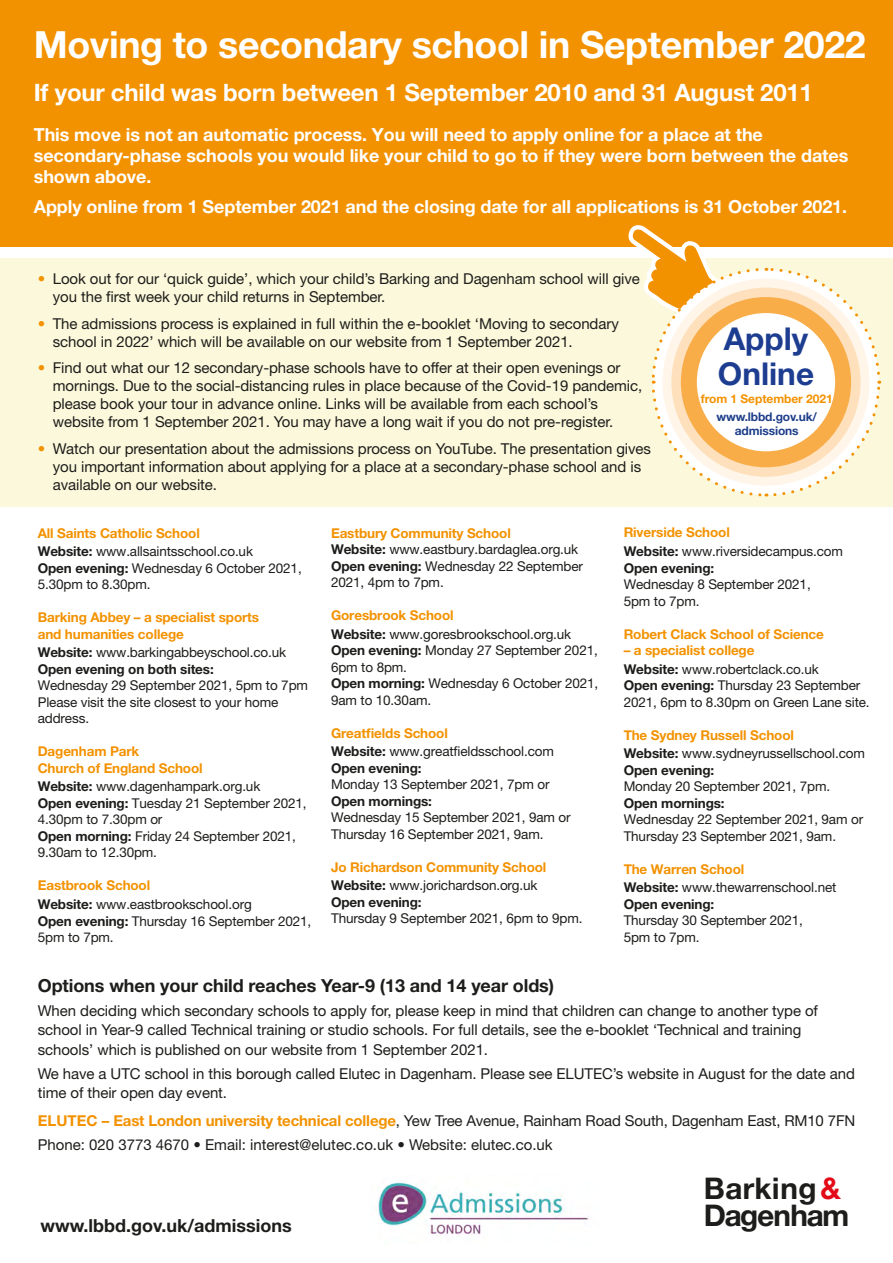
<style>
.page{position:relative;width:893px;height:1263px;background:#fff}
.page>*{position:absolute;margin:0;border:0;box-sizing:border-box;transform-origin:0 0}
.t1{font:700 37.5px "Helvetica Neue LT Std";letter-spacing:-.01em;color:#fff}
.t2{font:700 31.95px/26.8px "Nimbus San Nov TOT";letter-spacing:-.04em;color:#1d1d1b}
.t3{font:700 31.5px/34.2px "Helvetica Neue LT Std";color:#1d3d91}
.t4{font:700 24px "Helvetica Neue LT Std";letter-spacing:-.01em;color:#fff}
.t5{font:700 18px/21px "Helvetica Neue LT Std";letter-spacing:-.005em;color:#fff}
.t6{font:700 18px "Helvetica Neue LT Std";letter-spacing:-.005em;color:#1d1d1b}
.t7{font:15px/18px "Helvetica Neue LT Std";letter-spacing:-.005em;color:#1d1d1b}
.t8{font:13.5px/16.5px "Helvetica Neue LT Std";letter-spacing:-.01em;color:#1d1d1b}
.t9{font:700 13.5px/16.5px "Helvetica Neue LT Std";letter-spacing:-.01em;color:#f39200}
.t10{font:700 13.5px/16.5px "Helvetica Neue LT Std";letter-spacing:-.01em;color:#1d1d1b}
.t11{font:700 12px/14.4px "Helvetica Neue LT Std";letter-spacing:-.01em;color:#1e3e8a;text-align:center}
.t12{font:700 12px "Helvetica Neue LT Std";letter-spacing:-.005em;color:#f39200}
.s1{color:#f39200}
.s2{font-weight:700;color:#f39200}
.s3{font-weight:700}
.s4{font-weight:400}
.s5{color:#1d1d1b}
.s6{font-weight:400;color:#1d1d1b}
.s7{color:#e30b17}
</style>
<div class="page">
<div style="left:0;top:258px;width:893px;height:249px;background:#fcf8db"></div>
<img style="left:378px;top:1181px;width:212px;height:55px">
<div style="left:0;top:0;width:893px;height:246px;background:#f39200"></div>
<svg style="left:628px;top:225px;width:254px;height:272px"></svg>
<h1 class="t1" style="left:34px;top:21px;width:833px">Moving to secondary school in September 2022</h1>
<h3 class="t4" style="left:34px;top:77px;width:781px">If your child was born between 1 September 2010 and 31 August 2011</h3>
<p class="t5" style="left:34px;top:124px;width:816px">This move is not an automatic process. You will need to apply online for a place at the secondary-phase schools you would like your child to go to if they were born between the dates shown above.</p>
<p class="t5" style="left:34px;top:195px;width:815px">Apply online from 1 September 2021 and the closing date for all applications is 31 October 2021.</p>
<p class="t7" style="left:53px;top:270px;width:589px;text-indent:-15px"><span class="s1">•</span> Look out for our ‘quick guide’, which your child’s Barking and Dagenham school will give you the first week your child returns in September.</p>
<p class="t7" style="left:53px;top:314px;width:568px;text-indent:-15px"><span class="s1">•</span> The admissions process is explained in full within the e-booklet ‘Moving to secondary school in 2022’ which will be available on our website from 1 September 2021.</p>
<p class="t7" style="left:53px;top:359px;width:591px;text-indent:-15px"><span class="s1">•</span> Find out what our 12 secondary-phase schools have to offer at their open evenings or mornings. Due to the social-distancing rules in place because of the Covid-19 pandemic, please book your tour in advance online. Links will be available from each school’s website from 1 September 2021. You may have a long wait if you do not pre-register.</p>
<p class="t7" style="left:53px;top:439px;width:600px;text-indent:-15px"><span class="s1">•</span> Watch our presentation about the admissions process on YouTube. The presentation gives you important information about applying for a place at a secondary-phase school and is available on our website.</p>
<h3 class="t3" style="left:718px;top:321px;width:98px">Apply<br>Online</h3>
<p class="t12" style="left:701px;top:391px;width:133px">from 1 September 2021</p>
<p class="t11" style="left:716px;top:409px;width:102px">www.lbbd.gov.uk/ admissions</p>
<p class="t8" style="left:38px;top:523px;width:217px;line-height:18.6px"><span class="s2">All Saints Catholic School<br></span><span class="s3">Website:</span> www.allsaintsschool.co.uk</p>
<p class="t8" style="left:38px;top:559px;width:265px"><span class="s3">Open evening:</span> Wednesday 6 October 2021,<br>5.30pm to 8.30pm.</p>
<p class="t9" style="left:38px;top:609px;width:223px">Barking Abbey – a specialist sports and humanities college</p>
<p class="t10" style="left:38px;top:644px;width:250px">Website: <span class="s4">www.barkingabbeyschool.co.uk<br></span>Open evening on both sites:</p>
<p class="t8" style="left:38px;top:677px;width:272px">Wednesday 29 September 2021, 5pm to 7pm<br>Please visit the site closest to your home address.</p>
<p class="t9" style="left:38px;top:743px;width:166px">Dagenham Park<br>Church of England School</p>
<p class="t8" style="left:38px;top:778px;width:270px"><span class="s3">Website:</span> www.dagenhampark.org.uk<br><span class="s3">Open evening:</span> Tuesday 21 September 2021,<br>4.30pm to 7.30pm or<br><span class="s3">Open morning:</span> Friday 24 September 2021,<br>9.30am to 12.30pm.</p>
<p class="t8" style="left:38px;top:876px;width:216px;line-height:18.6px"><span class="s2">Eastbrook School<br></span><span class="s3">Website:</span> www.eastbrookschool.org</p>
<p class="t8" style="left:38px;top:912px;width:275px"><span class="s3">Open evening:</span> Thursday 16 September 2021,<br>5pm to 7pm.</p>
<p class="t8" style="left:331px;top:524px;width:253px"><span class="s2">Eastbury Community School<br></span><span class="s3">Website:</span> www.eastbury.bardaglea.org.uk<br><span class="s3">Open evening:</span> Wednesday 22 September<br>2021, 4pm to 7pm.</p>
<p class="t8" style="left:331px;top:606px;width:242px;line-height:18.6px"><span class="s2">Goresbrook School<br></span><span class="s3">Website:</span> www.goresbrookschool.org.uk</p>
<p class="t8" style="left:331px;top:642px;width:269px"><span class="s3">Open evening:</span> Monday 27 September 2021,<br>6pm to 8pm.<br><span class="s3">Open morning:</span> Wednesday 6 October 2021,<br>9am to 10.30am.</p>
<p class="t8" style="left:331px;top:723px;width:224px;line-height:18.6px"><span class="s2">Greatfields School<br></span><span class="s3">Website:</span> www.greatfieldsschool.com</p>
<p class="t10" style="left:331px;top:759px;width:92px">Open evening:</p>
<p class="t8" style="left:331px;top:776px;width:220px">Monday 13 September 2021, 7pm or</p>
<p class="t10" style="left:331px;top:792px;width:102px">Open mornings:</p>
<p class="t8" style="left:331px;top:809px;width:241px">Wednesday 15 September 2021, 9am or<br>Thursday 16 September 2021, 9am.</p>
<p class="t9" style="left:331px;top:857px;width:217px;line-height:18.6px">Jo Richardson Community School<br><span class="s5">Website:</span> <span class="s6">www.jorichardson.org.uk</span></p>
<p class="t10" style="left:331px;top:893px;width:92px">Open evening:</p>
<p class="t8" style="left:331px;top:910px;width:253px">Thursday 9 September 2021, 6pm to 9pm.</p>
<p class="t8" style="left:624px;top:523px;width:221px;line-height:18.6px"><span class="s2">Riverside School<br></span><span class="s3">Website:</span> www.riversidecampus.com</p>
<p class="t10" style="left:624px;top:559px;width:92px">Open evening:</p>
<p class="t8" style="left:624px;top:576px;width:189px">Wednesday 8 September 2021,<br>5pm to 7pm.</p>
<p class="t9" style="left:624px;top:625px;width:202px">Robert Clack School of Science</p>
<p class="t8" style="left:624px;top:641px;width:197px;line-height:18.6px"><span class="s2">– a specialist college<br></span><span class="s3">Website:</span> www.robertclack.co.uk</p>
<p class="t8" style="left:624px;top:677px;width:248px"><span class="s3">Open evening:</span> Thursday 23 September<br>2021, 6pm to 8.30pm on Green Lane site.</p>
<p class="t8" style="left:624px;top:725px;width:243px;line-height:18.6px"><span class="s2">The Sydney Russell School<br></span><span class="s3">Website:</span> www.sydneyrussellschool.com</p>
<p class="t10" style="left:624px;top:761px;width:92px">Open evening:</p>
<p class="t8" style="left:624px;top:778px;width:208px">Monday 20 September 2021, 7pm.</p>
<p class="t10" style="left:624px;top:794px;width:102px">Open mornings:</p>
<p class="t8" style="left:624px;top:811px;width:241px">Wednesday 22 September 2021, 9am or<br>Thursday 23 September 2021, 9am.</p>
<p class="t8" style="left:624px;top:859px;width:214px;line-height:18.6px"><span class="s2">The Warren School<br></span><span class="s3">Website:</span> www.thewarrenschool.net</p>
<p class="t10" style="left:624px;top:896px;width:92px">Open evening:</p>
<p class="t8" style="left:624px;top:912px;width:181px">Thursday 30 September 2021,<br>5pm to 7pm.</p>
<p class="t6" style="left:38px;top:975px;width:518px">Options when your child reaches Year-9 (13 and 14 year olds)</p>
<p class="t7" style="left:38px;top:1001px;width:782px;line-height:19.5px">When deciding which secondary schools to apply for, please keep in mind that children can change to another type of school in Year-9 called Technical training or studio schools. For full details, see the e-booklet ‘Technical and training schools’ which is published on our website from 1 September 2021.</p>
<p class="t7" style="left:38px;top:1063px;width:819px;line-height:19.5px">We have a UTC school in this borough called Elutec in Dagenham. Please see ELUTEC’s website in August for the date and time of their open day event.</p>
<p class="t7" style="left:38px;top:1109px;width:819px;line-height:23.7px"><span class="s2">ELUTEC – East London university technical college</span>, Yew Tree Avenue, Rainham Road South, Dagenham East, RM10 7FN<br>Phone: 020 3773 4670 • Email: interest@elutec.co.uk • Website: elutec.co.uk</p>
<p class="t6" style="left:40px;top:1215px;width:253px">www.lbbd.gov.uk/admissions</p>
<h2 class="t2" style="left:704px;top:1175px;width:147px">Barking<span class="s7">&amp;<br></span>Dagenham</h2>
</div>
